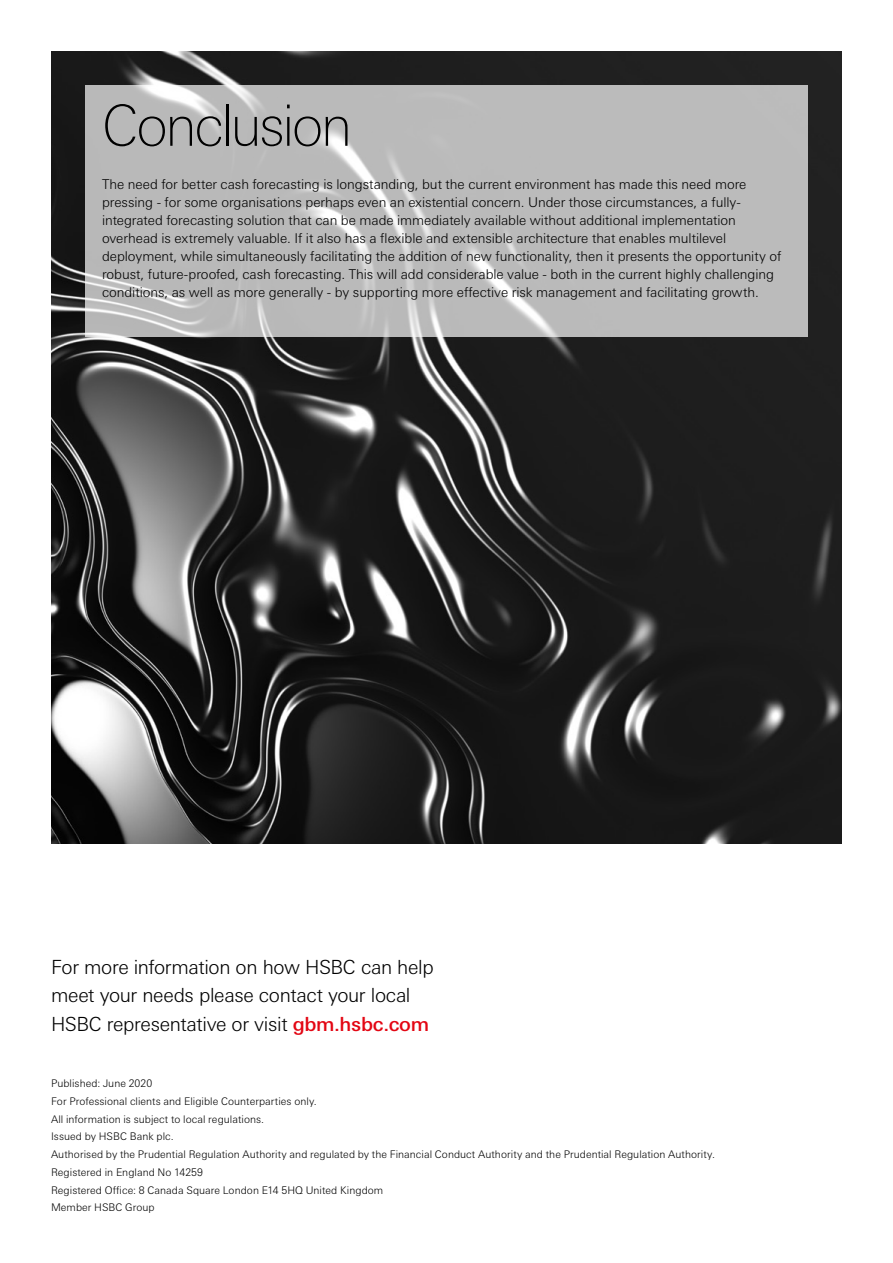
<style>
.page{position:relative;width:893px;height:1263px;background:#fff}
.page>*{position:absolute;margin:0;border:0;box-sizing:border-box;transform-origin:0 0}
.t1{font:100 57px "Univers Nextfor HSBC";letter-spacing:-.04em;color:#000}
.t2{font:300 19.5px/28.5px "Univers Nextfor HSBC";letter-spacing:-.02em;color:#000}
.t3{font:300 13.5px/18px "Univers Nextfor HSBC";letter-spacing:-.005em;color:#000}
.t4{font:300 10.5px/17.7px "Univers Nextfor HSBC";letter-spacing:.005em;color:#000}
.s1{font-weight:500;color:#e30613}
</style>
<div class="page">
<img style="left:51px;top:51px;width:791px;height:793px">
<div style="left:85px;top:85px;width:723px;height:252px;background:#bbb"></div>
<h1 class="t1" style="left:102px;top:86px;width:252px">Conclusion</h1>
<p class="t3" style="left:102px;top:175px;width:681px">The need for better cash forecasting is longstanding, but the current environment has made this need more pressing - for some organisations perhaps even an existential concern. Under those circumstances, a fully&shy;integrated forecasting solution that can be made immediately available without additional implementation overhead is extremely valuable. If it also has a flexible and extensible architecture that enables multilevel deployment, while simultaneously facilitating the addition of new functionality, then it presents the opportunity of robust, future-proofed, cash forecasting. This will add considerable value - both in the current highly challenging conditions, as well as more generally - by supporting more effective risk management and facilitating growth.</p>
<h2 class="t2" style="left:51px;top:951px;width:384px">For more information on how HSBC can help meet your needs please contact your local<br>HSBC representative or visit <span class="s1">gbm.hsbc.com</span></h2>
<p class="t4" style="left:51px;top:1074px;width:665px">Published: June 2020<br>For Professional clients and Eligible Counterparties only.<br>All information is subject to local regulations.<br>Issued by HSBC Bank plc.<br>Authorised by the Prudential Regulation Authority and regulated by the Financial Conduct Authority and the Prudential Regulation Authority.<br>Registered in England No 14259<br>Registered Office: 8 Canada Square London E14 5HQ United Kingdom<br>Member HSBC Group</p>
</div>
